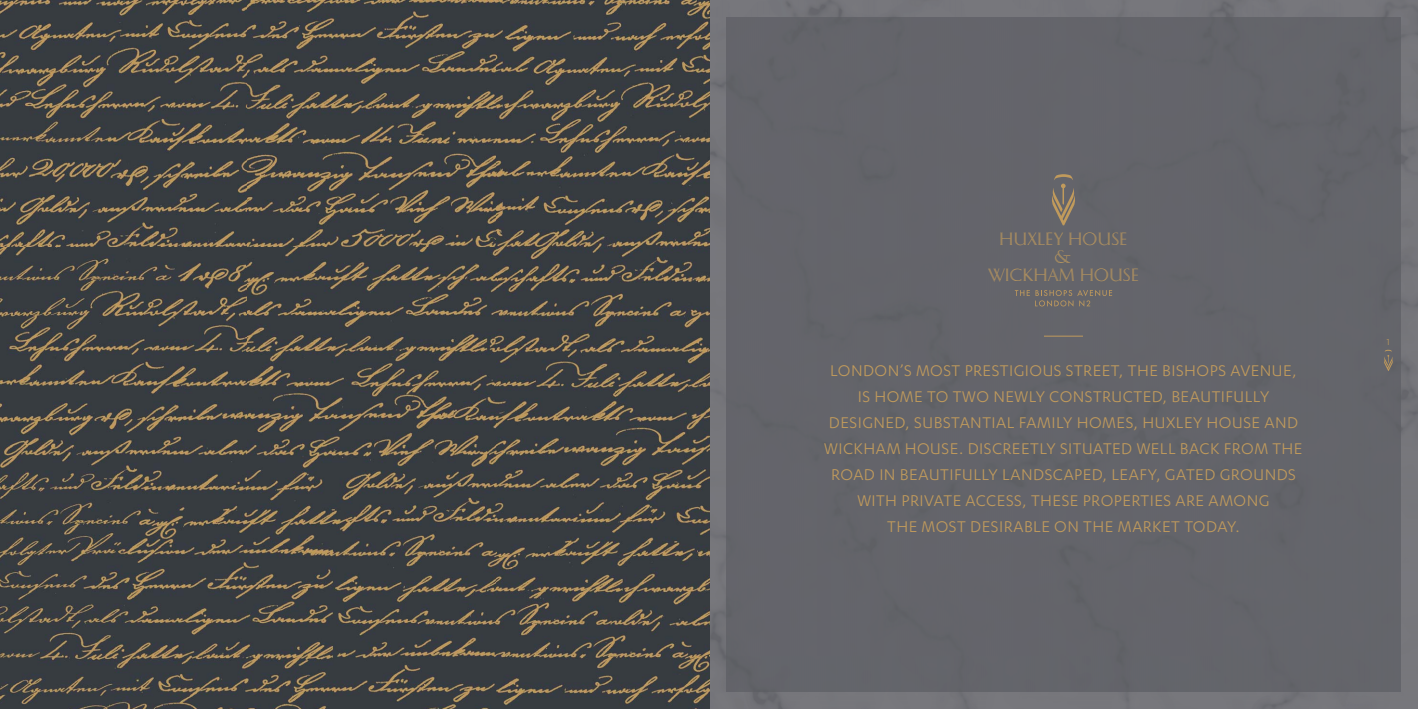
<style>
.page{position:relative;width:1418px;height:709px;background:#fff}
.page>*{position:absolute;margin:0;border:0;box-sizing:border-box;transform-origin:0 0}
.t1{font:18px/26px "Karbon";letter-spacing:.025em;color:#c09a5c;text-align:center}
.t2{font:18px/18px "Delphian";letter-spacing:.025em;color:#c09a5c;text-align:center}
.t3{font:9.9px "Karbon";color:#c09a5c}
</style>
<div class="page">
<div style="left:709px;top:0;width:708px;height:35px;background:#76767b"></div>
<img style="left:709px;top:35px;width:35px;height:674px">
<img style="left:1383px;top:35px;width:34px;height:674px">
<div style="left:744px;top:692px;width:639px;height:17px;background:#76767b"></div>
<div style="left:726px;top:17px;width:674px;height:675px;background:#64646a"></div>
<svg style="left:1383px;top:350px;width:10px;height:21px"></svg>
<hr style="left:1044px;top:335px;width:38px;height:1px;background:#c09a5c">
<svg style="left:1014px;top:290px;width:15px;height:6px"></svg>
<svg style="left:1035px;top:290px;width:77px;height:16px"></svg>
<svg style="left:1050px;top:174px;width:26px;height:51px"></svg>
<img style="left:0;top:0;width:709px;height:709px">
<p class="t2" style="left:988px;top:229px;width:152px">HUXLEY HOUSE<br>&amp;<br>WICKHAM HOUSE</p>
<p class="t1" style="left:824px;top:358px;width:480px">LONDON’S MOST PRESTIGIOUS STREET, THE BISHOPS AVENUE, IS HOME TO TWO NEWLY CONSTRUCTED, BEAUTIFULLY DESIGNED, SUBSTANTIAL FAMILY HOMES, HUXLEY HOUSE AND WICKHAM HOUSE. DISCREETLY SITUATED WELL BACK FROM THE ROAD IN BEAUTIFULLY LANDSCAPED, LEAFY, GATED GROUNDS WITH PRIVATE ACCESS, THESE PROPERTIES ARE AMONG<br>THE MOST DESIRABLE ON THE MARKET TODAY.</p>
<p class="t3" style="left:1386px;top:337px;width:5px">1</p>
</div>
